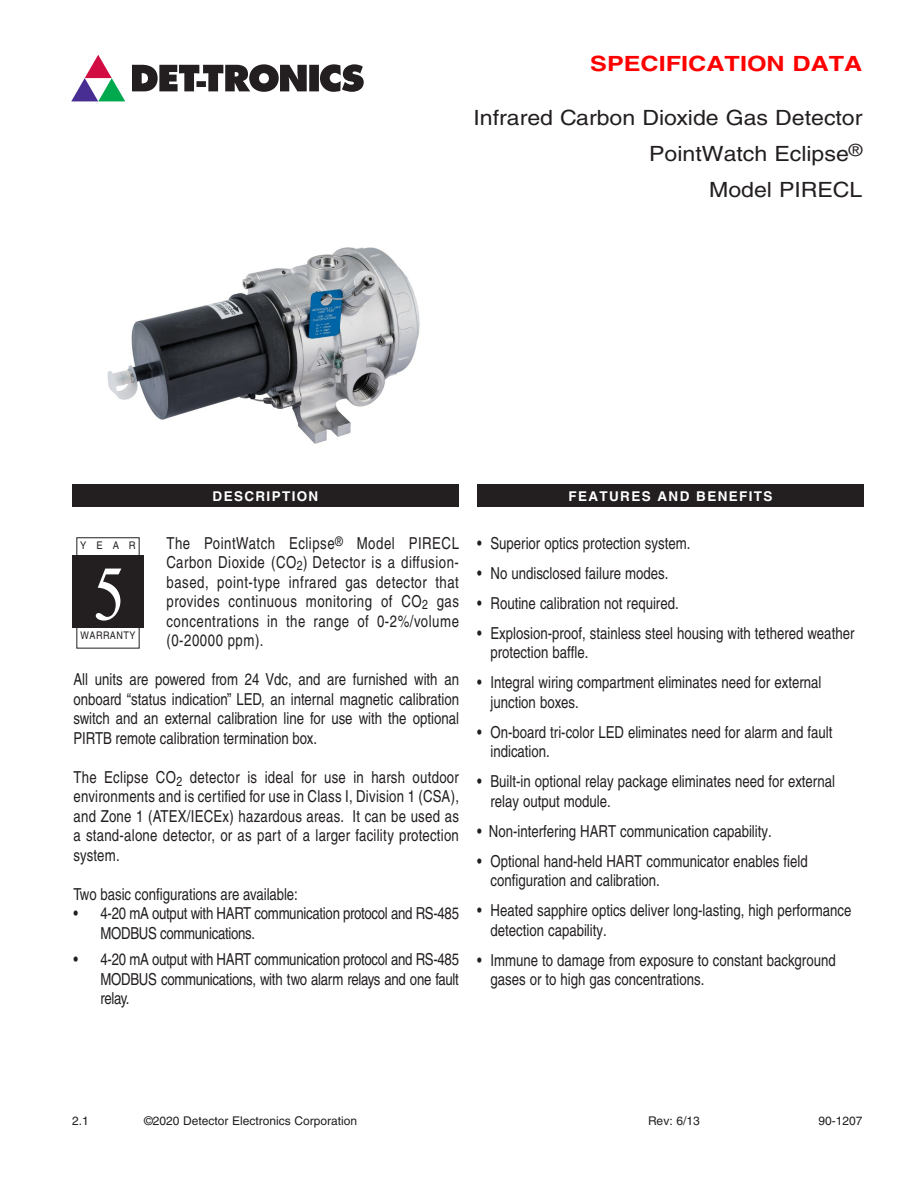
<style>
.page{position:relative;width:918px;height:1188px;background:#fff}
.page>*{position:absolute;margin:0;border:0;box-sizing:border-box;transform-origin:0 0}
.t1{font:condensed 75px "Times New Roman MT Std";color:#fff}
.t2{font:21px "Helvetica LT Std";color:#231f20;scale:1.1 1}
.t3{font:700 21px "Helvetica LT Std";color:#f00;scale:1.2 1}
.Body_Text{font:16.5px/19.5px "Helvetica LT Std";color:#231f20;text-align:justify;scale:.8 1}
.BULLET{font:16.5px/19.5px "Helvetica LT Std";color:#231f20;scale:.8 1}
.Body_Text-2{font:16.5px/19.5px "Helvetica LT Std";letter-spacing:-.02em;color:#231f20;scale:.8 1}
.t4{font:700 13.5px "Helvetica LT Std";letter-spacing:.1em;color:#fff}
.t5{font:12px "Helvetica LT Std";color:#231f20}
.t6{font:10.5px "Helvetica LT Std";letter-spacing:.05em;color:#231f20;scale:.86 1}
.t7{font:10.5px "Helvetica LT Std";letter-spacing:.05em;color:#231f20;scale:.9 1}
</style>
<div class="page">
<img style="left:107px;top:247px;width:313px;height:197px">
<div style="left:72px;top:484px;width:387px;height:23px;background:#231f20"></div>
<div style="left:477px;top:484px;width:387px;height:23px;background:#231f20"></div>
<div style="left:72px;top:555px;width:72px;height:72px;background:#231f20"></div>
<div style="left:76px;top:537px;width:64px;height:112px;border:1px solid #231f20"></div>
<svg style="left:71px;top:55px;width:54px;height:46px"></svg>
<svg style="left:132px;top:64px;width:232px;height:28px"></svg>
<p class="t3" style="left:590px;top:50px;width:228px">SPECIFICATION DATA</p>
<p class="t2" style="left:473px;top:105px;width:355px">Infrared Carbon Dioxide Gas Detector</p>
<p class="t2" style="left:649px;top:141px;width:195px">PointWatch Eclipse<sup>®</sup></p>
<p class="t2" style="left:709px;top:177px;width:141px">Model PIRECL</p>
<p class="t4" style="left:213px;top:488px;width:107px">DESCRIPTION</p>
<p class="t4" style="left:568px;top:488px;width:206px">FEATURES AND BENEFITS</p>
<p class="Body_Text" style="left:167px;top:533px;width:367px">The PointWatch Eclipse<sup>®</sup> Model PIRECL Carbon Dioxide (CO<sub>2</sub>) Detector is a diffusion&shy;based, point-type infrared gas detector that provides continuous monitoring of CO<sub>2</sub> gas concentrations in the range of 0-2%/volume (0-20000 ppm).</p>
<p class="Body_Text" style="left:74px;top:670px;width:483px">All units are powered from 24 Vdc, and are furnished with an onboard “status indication” LED, an internal magnetic calibration switch and an external calibration line for use with the optional PIRTB remote calibration termination box.</p>
<p class="Body_Text" style="left:74px;top:767px;width:483px">The Eclipse CO<sub>2</sub> detector is ideal for use in harsh outdoor environments and is certified for use in Class I, Division 1 (CSA), and Zone 1 (ATEX/IECEx) hazardous areas. It can be used as a stand‑alone detector, or as part of a larger facility protection system.</p>
<p class="Body_Text" style="left:74px;top:884px;width:282px">Two basic configurations are available:</p>
<p class="Body_Text-2" style="left:100px;top:904px;width:450px;text-indent:-27px">• 4-20 mA output with HART communication protocol and RS-485<br>MODBUS communications.</p>
<p class="Body_Text" style="left:100px;top:950px;width:450px;text-indent:-27px">• 4-20 mA output with HART communication protocol and RS-485<br>MODBUS communications, with two alarm relays and one fault relay.</p>
<p class="t7" style="left:80px;top:539px;width:63px">YEAR</p>
<p class="t1" style="left:91px;top:551px;width:35px">5</p>
<p class="t6" style="left:81px;top:629px;width:65px">WARRANTY</p>
<p class="BULLET" style="left:477px;top:533px;width:268px">• Superior optics protection system.</p>
<p class="BULLET" style="left:477px;top:563px;width:241px">• No undisclosed failure modes.</p>
<p class="BULLET" style="left:477px;top:593px;width:254px">• Routine calibration not required.</p>
<p class="BULLET" style="left:490px;top:623px;width:456px;text-indent:-14px">• Explosion-proof, stainless steel housing with tethered weather protection baffle.</p>
<p class="BULLET" style="left:490px;top:673px;width:415px;text-indent:-14px">• Integral wiring compartment eliminates need for external junction boxes.</p>
<p class="BULLET" style="left:490px;top:722px;width:429px;text-indent:-14px">• On-board tri-color LED eliminates need for alarm and fault indication.</p>
<p class="BULLET" style="left:490px;top:772px;width:432px;text-indent:-14px">• Built-in optional relay package eliminates need for external relay output module.</p>
<p class="BULLET" style="left:477px;top:821px;width:370px">• Non-interfering HART communication capability.</p>
<p class="BULLET" style="left:490px;top:851px;width:398px;text-indent:-14px">• Optional hand-held HART communicator enables field configuration and calibration.</p>
<p class="BULLET" style="left:490px;top:901px;width:453px;text-indent:-14px">• Heated sapphire optics deliver long-lasting, high performance detection capability.</p>
<p class="BULLET" style="left:490px;top:950px;width:433px;text-indent:-14px">• Immune to damage from exposure to constant background gases or to high gas concentrations.</p>
<p class="t5" style="left:72px;top:1113px;width:18px">2.1</p>
<p class="t5" style="left:144px;top:1113px;width:215px">©2020 Detector Electronics Corporation</p>
<p class="t5" style="left:648px;top:1113px;width:53px">Rev: 6/13</p>
<p class="t5" style="left:818px;top:1113px;width:46px">90-1207</p>
</div>
